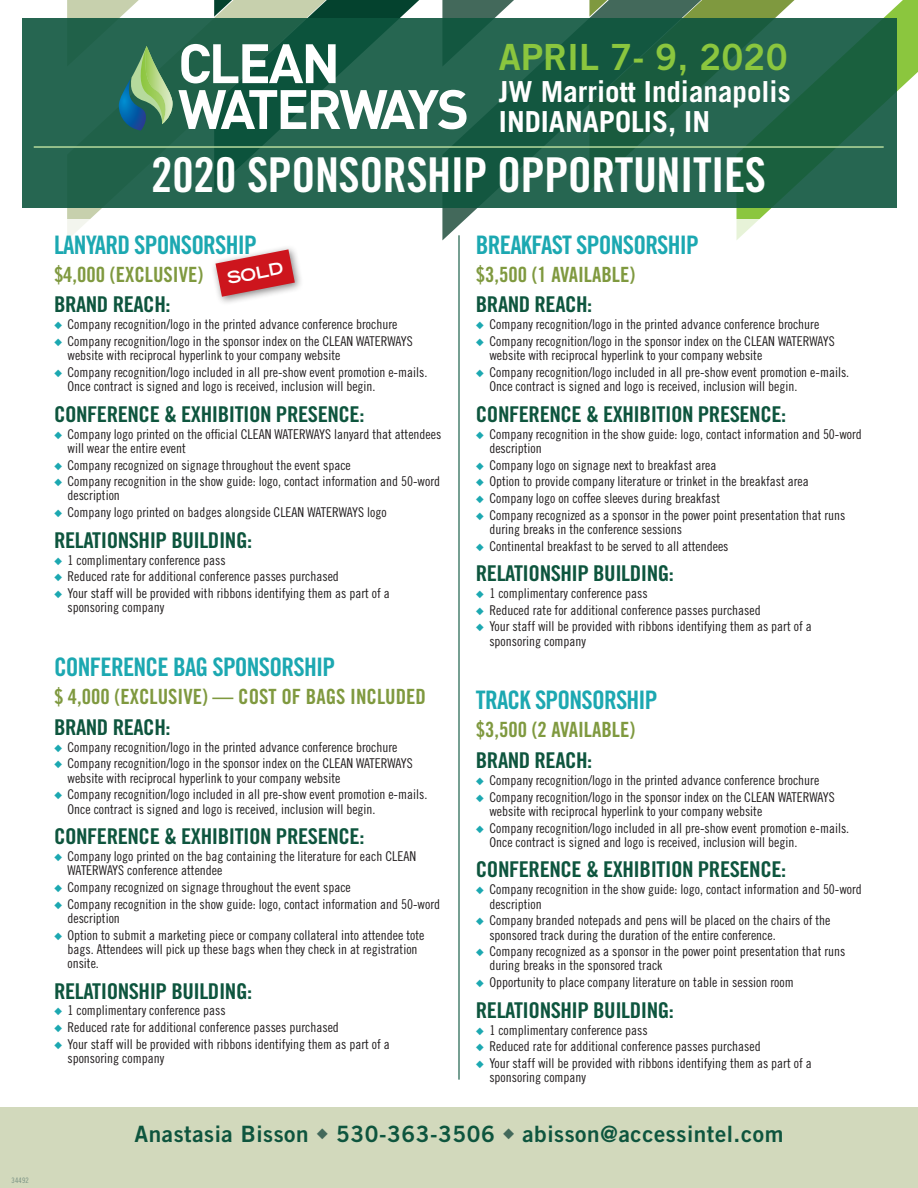
<style>
.page{position:relative;width:918px;height:1188px;background:#fff}
.page>*{position:absolute;margin:0;border:0;box-sizing:border-box;transform-origin:0 0}
.t1{font:48px "Trade Gothic LT Std Bd Cn 20";letter-spacing:-.01em;color:#fff}
.t2{font:36.15px "Trade Gothic LT Std Bd 2";color:#8bc63e}
.t3{font:700 28.95px/30px "Trade Gothic LT";color:#fff}
.t4{font:25.5px "Trade Gothic LT Std Bd Cn 20";letter-spacing:-.03em;color:#1ca8b1}
.t5{font:22.5px "Trade Gothic LT Std Bd 2";letter-spacing:.025em;color:#0e553e}
.t6{font:21.75px "Trade Gothic LT Std Bd Cn 20";letter-spacing:-.02em;color:#0e553e;scale:1.06 1}
.t7{font:21px "Trade Gothic LT Std Bd Cn 20";color:#7f993f}
.t8{font:700 expanded 16.5px "Trade Gothic LT Std";color:#fff}
.t9{font:13.5px/14.2px "Trade Gothic LT Std Cn 18";color:#231f20}
.t10{font:7.5px "Trade Gothic LT Std Cn 18";letter-spacing:.025em;color:#738d80}
.s1{color:#1ca8b1}
.s2{color:#43695b}
</style>
<div class="page">
<div style="left:22px;top:18px;width:875px;height:189px;background:#266651"></div>
<svg style="left:67px;top:0;width:851px;height:240px"></svg>
<img style="left:139px;top:46px;width:5px;height:78px">
<img style="left:144px;top:46px;width:29px;height:78px">
<div style="left:0;top:1107px;width:918px;height:81px;background:#d2d9bc"></div>
<hr style="left:34px;top:146px;width:850px;height:2px;background:#b6da9d">
<div style="left:34px;top:219px;width:402px;height:35px;background:#fff"></div>
<div style="left:476px;top:219px;width:402px;height:35px;background:#fff"></div>
<hr style="left:458px;top:235px;width:2px;height:845px;background:#0e553e">
<div style="left:210px;top:244px;width:94px;height:62px;background:#231f20;opacity:.55"></div>
<svg style="left:216px;top:249px;width:79px;height:48px"></svg>
<p class="t10" style="left:12px;top:1175px;width:19px">34492</p>
<h2 class="t2" style="left:499px;top:35px;width:290px">APRIL 7- 9, 2020</h2>
<h3 class="t3" style="left:499px;top:76px;width:293px">JW Marriott Indianapolis<br>INDIANAPOLIS, IN</h3>
<h1 class="t1" style="left:151px;top:146px;width:616px">2020 SPONSORSHIP OPPORTUNITIES</h1>
<h3 class="t4" style="left:54px;top:229px;width:204px">LANYARD SPONSORSHIP</h3>
<h3 class="t7" style="left:54px;top:261px;width:151px">$4,000 (EXCLUSIVE)</h3>
<h3 class="t6" style="left:54px;top:291px;width:111px">BRAND REACH:</h3>
<p class="t9" style="left:54px;top:317px;width:345px"><span class="s1">◆</span> Company recognition/logo in the printed advance conference brochure</p>
<p class="t9" style="left:68px;top:334px;width:347px;text-indent:-13px"><span class="s1">◆</span> Company recognition/logo in the sponsor index on the CLEAN WATERWAYS website with reciprocal hyperlink to your company website</p>
<p class="t9" style="left:68px;top:365px;width:361px;text-indent:-13px"><span class="s1">◆</span> Company recognition/logo included in all pre-show event promotion e-mails.<br>Once contract is signed and logo is received, inclusion will begin.</p>
<h3 class="t6" style="left:54px;top:401px;width:294px">CONFERENCE &amp; EXHIBITION PRESENCE:</h3>
<p class="t9" style="left:68px;top:427px;width:375px;text-indent:-13px"><span class="s1">◆</span> Company logo printed on the official CLEAN WATERWAYS lanyard that attendees will wear the entire event</p>
<p class="t9" style="left:54px;top:457px;width:298px"><span class="s1">◆</span> Company recognized on signage throughout the event space</p>
<p class="t9" style="left:68px;top:474px;width:374px;text-indent:-13px"><span class="s1">◆</span> Company recognition in the show guide: logo, contact information and 50-word description</p>
<p class="t9" style="left:54px;top:505px;width:334px"><span class="s1">◆</span> Company logo printed on badges alongside CLEAN WATERWAYS logo</p>
<h3 class="t6" style="left:54px;top:527px;width:189px">RELATIONSHIP BUILDING:</h3>
<p class="t9" style="left:54px;top:553px;width:173px"><span class="s1">◆</span> 1 complimentary conference pass</p>
<p class="t9" style="left:54px;top:569px;width:286px"><span class="s1">◆</span> Reduced rate for additional conference passes purchased</p>
<p class="t9" style="left:68px;top:586px;width:324px;text-indent:-13px"><span class="s1">◆</span> Your staff will be provided with ribbons identifying them as part of a sponsoring company</p>
<p class="t8" style="left:225px;top:268px;width:58px;rotate:-11deg">SOLD</p>
<h3 class="t4" style="left:54px;top:652px;width:283px">CONFERENCE BAG SPONSORSHIP</h3>
<h3 class="t7" style="left:54px;top:684px;width:374px">$ 4,000 (EXCLUSIVE) — COST OF BAGS INCLUDED</h3>
<h3 class="t6" style="left:54px;top:714px;width:111px">BRAND REACH:</h3>
<p class="t9" style="left:54px;top:740px;width:345px"><span class="s1">◆</span> Company recognition/logo in the printed advance conference brochure</p>
<p class="t9" style="left:68px;top:756px;width:347px;text-indent:-13px"><span class="s1">◆</span> Company recognition/logo in the sponsor index on the CLEAN WATERWAYS website with reciprocal hyperlink to your company website</p>
<p class="t9" style="left:68px;top:787px;width:361px;text-indent:-13px"><span class="s1">◆</span> Company recognition/logo included in all pre-show event promotion e-mails.<br>Once contract is signed and logo is received, inclusion will begin.</p>
<h3 class="t6" style="left:54px;top:823px;width:294px">CONFERENCE &amp; EXHIBITION PRESENCE:</h3>
<p class="t9" style="left:68px;top:849px;width:350px;text-indent:-13px"><span class="s1">◆</span> Company logo printed on the bag containing the literature for each CLEAN<br>WATERWAYS conference attendee</p>
<p class="t9" style="left:54px;top:880px;width:298px"><span class="s1">◆</span> Company recognized on signage throughout the event space</p>
<p class="t9" style="left:68px;top:897px;width:374px;text-indent:-13px"><span class="s1">◆</span> Company recognition in the show guide: logo, contact information and 50-word description</p>
<p class="t9" style="left:68px;top:927px;width:358px;text-indent:-13px"><span class="s1">◆</span> Option to submit a marketing piece or company collateral into attendee tote bags. Attendees will pick up these bags when they check in at registration onsite.</p>
<h3 class="t6" style="left:54px;top:978px;width:189px">RELATIONSHIP BUILDING:</h3>
<p class="t9" style="left:54px;top:1003px;width:173px"><span class="s1">◆</span> 1 complimentary conference pass</p>
<p class="t9" style="left:54px;top:1020px;width:286px"><span class="s1">◆</span> Reduced rate for additional conference passes purchased</p>
<p class="t9" style="left:68px;top:1037px;width:324px;text-indent:-13px"><span class="s1">◆</span> Your staff will be provided with ribbons identifying them as part of a sponsoring company</p>
<h3 class="t4" style="left:476px;top:229px;width:225px">BREAKFAST SPONSORSHIP</h3>
<h3 class="t7" style="left:476px;top:261px;width:161px">$3,500 (1 AVAILABLE)</h3>
<h3 class="t6" style="left:476px;top:291px;width:111px">BRAND REACH:</h3>
<p class="t9" style="left:476px;top:317px;width:345px"><span class="s1">◆</span> Company recognition/logo in the printed advance conference brochure</p>
<p class="t9" style="left:489px;top:334px;width:347px;text-indent:-13px"><span class="s1">◆</span> Company recognition/logo in the sponsor index on the CLEAN WATERWAYS website with reciprocal hyperlink to your company website</p>
<p class="t9" style="left:489px;top:365px;width:361px;text-indent:-13px"><span class="s1">◆</span> Company recognition/logo included in all pre-show event promotion e-mails.<br>Once contract is signed and logo is received, inclusion will begin.</p>
<h3 class="t6" style="left:476px;top:401px;width:294px">CONFERENCE &amp; EXHIBITION PRESENCE:</h3>
<p class="t9" style="left:489px;top:427px;width:374px;text-indent:-13px"><span class="s1">◆</span> Company recognition in the show guide: logo, contact information and 50-word description</p>
<p class="t9" style="left:476px;top:457px;width:242px"><span class="s1">◆</span> Company logo on signage next to breakfast area</p>
<p class="t9" style="left:476px;top:474px;width:334px"><span class="s1">◆</span> Option to provide company literature or trinket in the breakfast area</p>
<p class="t9" style="left:476px;top:491px;width:246px"><span class="s1">◆</span> Company logo on coffee sleeves during breakfast</p>
<p class="t9" style="left:489px;top:508px;width:358px;text-indent:-13px"><span class="s1">◆</span> Company recognized as a sponsor in the power point presentation that runs during breaks in the conference sessions</p>
<p class="t9" style="left:476px;top:538px;width:254px"><span class="s1">◆</span> Continental breakfast to be served to all attendees</p>
<h3 class="t6" style="left:476px;top:560px;width:189px">RELATIONSHIP BUILDING:</h3>
<p class="t9" style="left:476px;top:586px;width:173px"><span class="s1">◆</span> 1 complimentary conference pass</p>
<p class="t9" style="left:476px;top:603px;width:286px"><span class="s1">◆</span> Reduced rate for additional conference passes purchased</p>
<p class="t9" style="left:489px;top:619px;width:324px;text-indent:-13px"><span class="s1">◆</span> Your staff will be provided with ribbons identifying them as part of a sponsoring company</p>
<h3 class="t4" style="left:476px;top:685px;width:183px">TRACK SPONSORSHIP</h3>
<h3 class="t7" style="left:476px;top:717px;width:161px">$3,500 (2 AVAILABLE)</h3>
<h3 class="t6" style="left:476px;top:747px;width:111px">BRAND REACH:</h3>
<p class="t9" style="left:476px;top:773px;width:345px"><span class="s1">◆</span> Company recognition/logo in the printed advance conference brochure</p>
<p class="t9" style="left:489px;top:790px;width:347px;text-indent:-13px"><span class="s1">◆</span> Company recognition/logo in the sponsor index on the CLEAN WATERWAYS website with reciprocal hyperlink to your company website</p>
<p class="t9" style="left:489px;top:821px;width:361px;text-indent:-13px"><span class="s1">◆</span> Company recognition/logo included in all pre-show event promotion e-mails.<br>Once contract is signed and logo is received, inclusion will begin.</p>
<h3 class="t6" style="left:476px;top:856px;width:294px">CONFERENCE &amp; EXHIBITION PRESENCE:</h3>
<p class="t9" style="left:489px;top:882px;width:374px;text-indent:-13px"><span class="s1">◆</span> Company recognition in the show guide: logo, contact information and 50-word description</p>
<p class="t9" style="left:489px;top:913px;width:343px;text-indent:-13px"><span class="s1">◆</span> Company branded notepads and pens will be placed on the chairs of the sponsored track during the duration of the entire conference.</p>
<p class="t9" style="left:489px;top:944px;width:358px;text-indent:-13px"><span class="s1">◆</span> Company recognized as a sponsor in the power point presentation that runs during breaks in the sponsored track</p>
<p class="t9" style="left:476px;top:975px;width:319px"><span class="s1">◆</span> Opportunity to place company literature on table in session room</p>
<h3 class="t6" style="left:476px;top:997px;width:189px">RELATIONSHIP BUILDING:</h3>
<p class="t9" style="left:476px;top:1023px;width:173px"><span class="s1">◆</span> 1 complimentary conference pass</p>
<p class="t9" style="left:476px;top:1039px;width:286px"><span class="s1">◆</span> Reduced rate for additional conference passes purchased</p>
<p class="t9" style="left:489px;top:1056px;width:324px;text-indent:-13px"><span class="s1">◆</span> Your staff will be provided with ribbons identifying them as part of a sponsoring company</p>
<h3 class="t5" style="left:135px;top:1120px;width:650px">Anastasia Bisson <span class="s2">◆</span> 530-363-3506 <span class="s2">◆</span> abisson@accessintel.com</h3>
</div>
